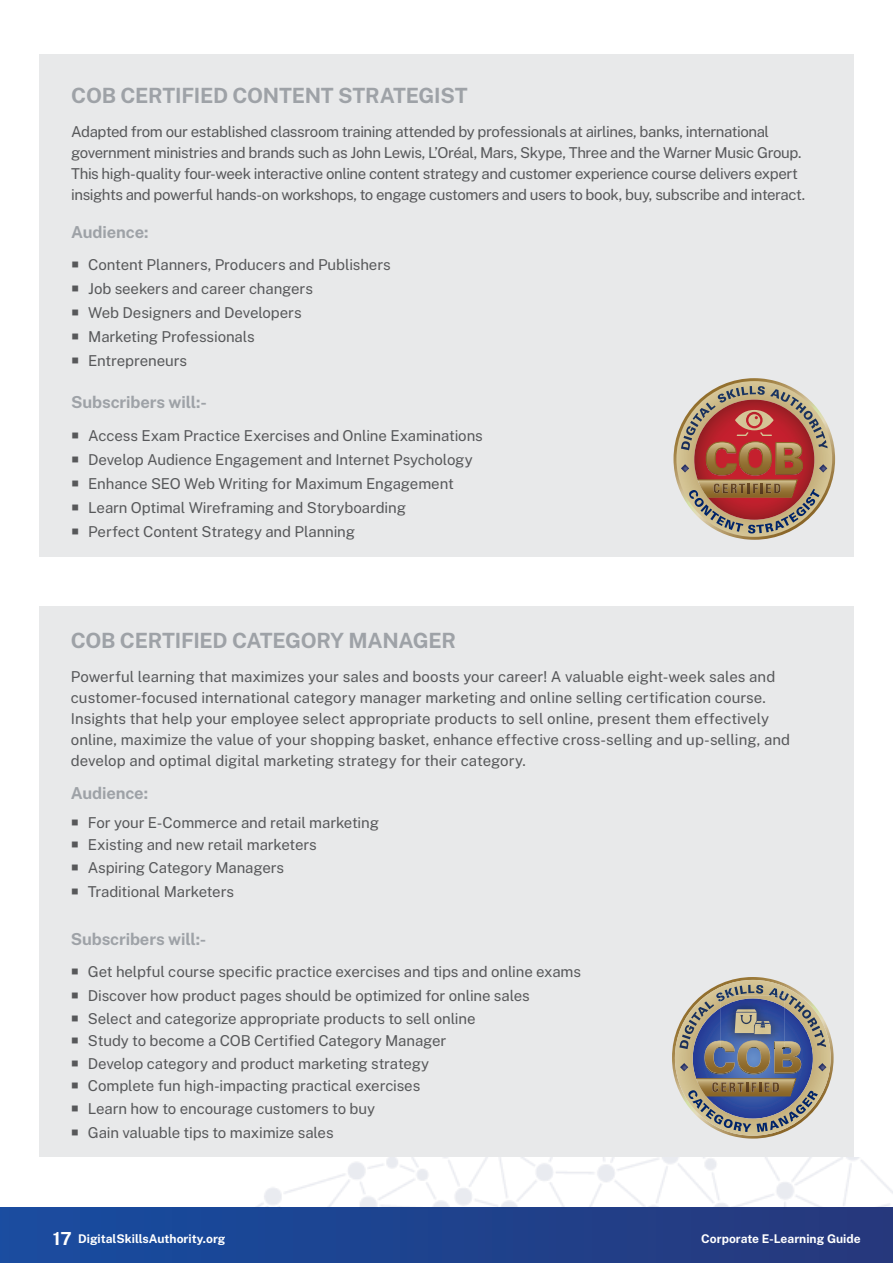
<style>
.page{position:relative;width:893px;height:1263px;background:#fff}
.page>*{position:absolute;margin:0;border:0;box-sizing:border-box;transform-origin:0 0}
.Subtitle{font:700 21px "Public Sans";letter-spacing:-.015em;color:#9ea2a7}
.t1{font:700 16.5px "Public Sans";letter-spacing:-.005em;color:#9ea2a7}
.t2{font:15px/21px "Public Sans";letter-spacing:-.01em;color:#57585a}
.t3{font:15px/21px "Public Sans";letter-spacing:-.03em;color:#57585a}
.t4{font:700 12px "Public Sans";color:#fff}
.s1{font-size:18px}
</style>
<div class="page">
<div style="left:0;top:1208px;width:893px;height:55px;background:linear-gradient(to right,#174ca0,#26387b)"></div>
<img style="left:47px;top:1157px;width:846px;height:52px">
<div style="left:39px;top:54px;width:815px;height:502px;background:#e8e9ea"></div>
<svg style="left:673px;top:378px;width:162px;height:162px"></svg>
<div style="left:39px;top:607px;width:814px;height:550px;background:#e8e9ea"></div>
<svg style="left:672px;top:977px;width:162px;height:161px"></svg>
<p class="Subtitle" style="left:71px;top:81px;width:398px">COB CERTIFIED CONTENT STRATEGIST</p>
<p class="t3" style="left:71px;top:120px;width:735px">Adapted from our established classroom training attended by professionals at airlines, banks, international government ministries and brands such as John Lewis, L’Oréal, Mars, Skype, Three and the Warner Music Group.<br>This high-quality four-week interactive online content strategy and customer experience course delivers expert insights and powerful hands-on workshops, to engage customers and users to book, buy, subscribe and interact.</p>
<p class="t1" style="left:71px;top:221px;width:79px">Audience:</p>
<p class="t2" style="left:88px;top:254px;width:304px">Content Planners, Producers and Publishers</p>
<p class="t2" style="left:88px;top:278px;width:226px">Job seekers and career changers</p>
<p class="t2" style="left:88px;top:302px;width:215px">Web Designers and Developers</p>
<p class="t2" style="left:88px;top:326px;width:168px">Marketing Professionals</p>
<p class="t2" style="left:88px;top:350px;width:100px">Entrepreneurs</p>
<p class="t1" style="left:71px;top:391px;width:137px">Subscribers will:-</p>
<p class="t2" style="left:88px;top:424px;width:396px">Access Exam Practice Exercises and Online Examinations</p>
<p class="t2" style="left:88px;top:448px;width:386px">Develop Audience Engagement and Internet Psychology</p>
<p class="t2" style="left:88px;top:472px;width:367px">Enhance SEO Web Writing for Maximum Engagement</p>
<p class="t2" style="left:88px;top:496px;width:319px">Learn Optimal Wireframing and Storyboarding</p>
<p class="t2" style="left:88px;top:520px;width:268px">Perfect Content Strategy and Planning</p>
<p class="Subtitle" style="left:71px;top:626px;width:387px">COB CERTIFIED CATEGORY MANAGER</p>
<p class="t2" style="left:71px;top:665px;width:721px">Powerful learning that maximizes your sales and boosts your career! A valuable eight-week sales and customer-focused international category manager marketing and online selling certification course.<br>Insights that help your employee select appropriate products to sell online, present them effectively online, maximize the value of your shopping basket, enhance effective cross-selling and up-selling, and develop and optimal digital marketing strategy for their category.</p>
<p class="t1" style="left:71px;top:782px;width:79px">Audience:</p>
<p class="t2" style="left:88px;top:811px;width:293px">For your E-Commerce and retail marketing</p>
<p class="t2" style="left:88px;top:834px;width:230px">Existing and new retail marketers</p>
<p class="t2" style="left:88px;top:856px;width:198px">Aspiring Category Managers</p>
<p class="t2" style="left:88px;top:880px;width:148px">Traditional Marketers</p>
<p class="t1" style="left:71px;top:928px;width:137px">Subscribers will:-</p>
<p class="t2" style="left:88px;top:961px;width:495px">Get helpful course specific practice exercises and tips and online exams</p>
<p class="t2" style="left:88px;top:985px;width:443px">Discover how product pages should be optimized for online sales</p>
<p class="t2" style="left:88px;top:1007px;width:389px">Select and categorize appropriate products to sell online</p>
<p class="t2" style="left:88px;top:1030px;width:360px">Study to become a COB Certified Category Manager</p>
<p class="t2" style="left:88px;top:1052px;width:343px">Develop category and product marketing strategy</p>
<p class="t2" style="left:88px;top:1075px;width:334px">Complete fun high-impacting practical exercises</p>
<p class="t2" style="left:88px;top:1097px;width:289px">Learn how to encourage customers to buy</p>
<p class="t2" style="left:88px;top:1121px;width:247px">Gain valuable tips to maximize sales</p>
<p class="t4" style="left:53px;top:1231px;width:174px"><span class="s1">17</span> DigitalSkillsAuthority.org</p>
<p class="t4" style="left:701px;top:1231px;width:161px">Corporate E-Learning Guide</p>
</div>
